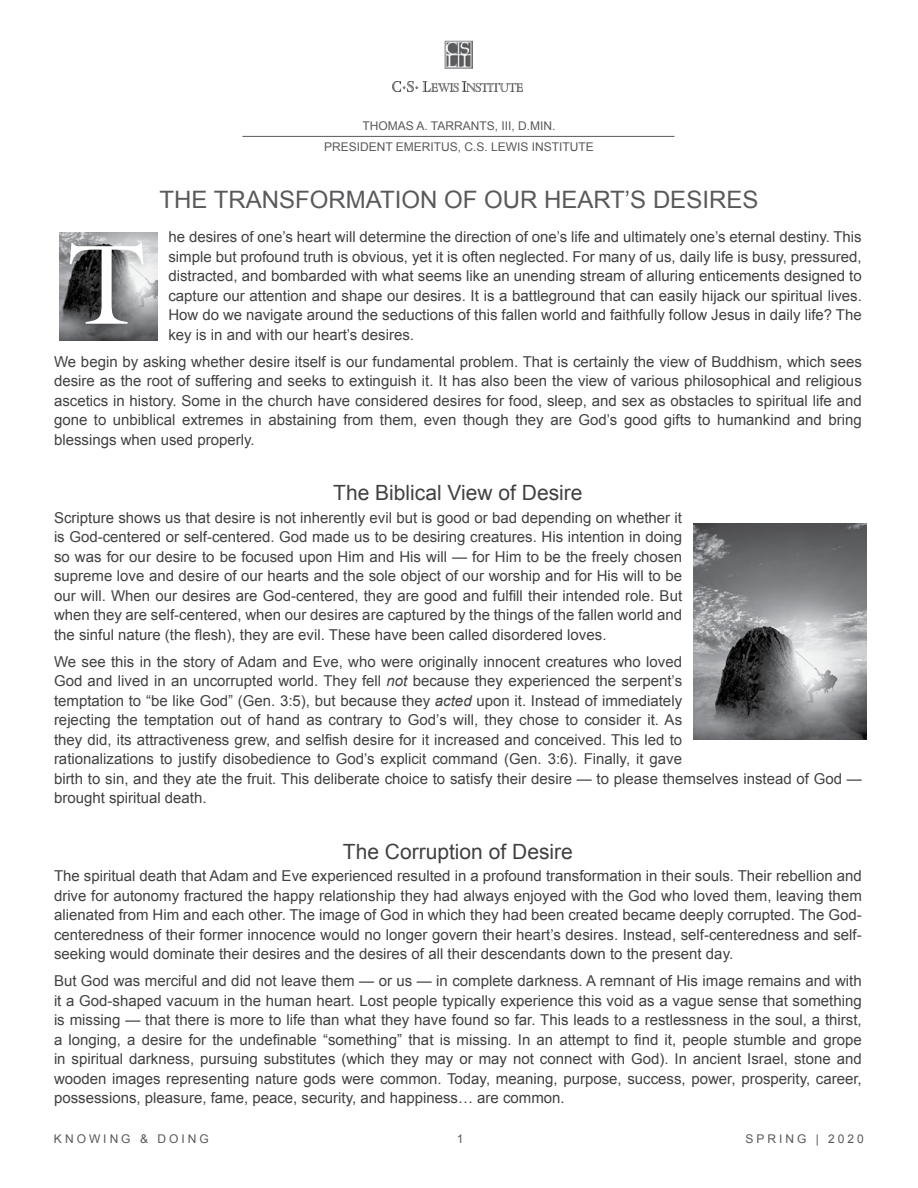
<style>
.page{position:relative;width:918px;height:1188px;background:#fff}
.page>*{position:absolute;margin:0;border:0;box-sizing:border-box;transform-origin:0 0}
.t1{font:114px "Galliard";color:#fff}
.t2{font:24px "Arial";color:#58595b}
.t3{font:21px "Arial";color:#414042}
.t4{font:15px/19.5px "Arial";color:#414042;text-align:justify}
.t5{font:12px/21.5px "Arial";color:#58595b;text-align:center}
.t6{font:12px "Arial";letter-spacing:.25em;color:#58595b}
.s1{font-style:italic}
</style>
<div class="page">
<img style="left:393px;top:82px;width:130px;height:10px">
<img style="left:445px;top:41px;width:27px;height:27px">
<img style="left:59px;top:233px;width:99px;height:107px">
<div style="left:60px;top:239px;width:90px;height:96px;background:#000;opacity:.25"></div>
<hr style="left:242px;top:136px;width:432px;height:1px;background:#58595b">
<img style="left:693px;top:524px;width:173px;height:216px">
<p class="t5" style="left:324px;top:115px;width:271px">THOMAS A. TARRANTS, III, D.MIN.<br>PRESIDENT EMERITUS, C.S. LEWIS INSTITUTE</p>
<h2 class="t2" style="left:160px;top:183px;width:600px">THE TRANSFORMATION OF OUR HEART’S DESIRES</h2>
<p class="t4" style="left:168px;top:227px;width:695px">he desires of one’s heart will determine the direction of one’s life and ultimately one’s eternal destiny. This simple but profound truth is obvious, yet it is often neglected. For many of us, daily life is busy, pressured, distracted, and bombarded with what seems like an unending stream of alluring enticements designed to capture our attention and shape our desires. It is a battleground that can easily hijack our spiritual lives.<br>How do we navigate around the seductions of this fallen world and faithfully follow Jesus in daily life? The key is in and with our heart’s desires.</p>
<p class="t4" style="left:54px;top:352px;width:809px">We begin by asking whether desire itself is our fundamental problem. That is certainly the view of Buddhism, which sees desire as the root of suffering and seeks to extinguish it. It has also been the view of various philosophical and religious ascetics in history. Some in the church have considered desires for food, sleep, and sex as obstacles to spiritual life and gone to unbiblical extremes in abstaining from them, even though they are God’s good gifts to humankind and bring blessings when used properly.</p>
<h3 class="t3" style="left:333px;top:479px;width:251px">The Biblical View of Desire</h3>
<p class="t4" style="left:54px;top:508px;width:630px">Scripture shows us that desire is not inherently evil but is good or bad depending on whether it is God-centered or self-centered. God made us to be desiring creatures. His intention in doing so was for our desire to be focused upon Him and His will — for Him to be the freely chosen supreme love and desire of our hearts and the sole object of our worship and for His will to be our will. When our desires are God-centered, they are good and fulfill their intended role. But when they are self-centered, when our desires are captured by the things of the fallen world and the sinful nature (the flesh), they are evil. These have been called disordered loves.</p>
<p class="t4" style="left:54px;top:652px;width:809px;text-align:left">We see this in the story of Adam and Eve, who were originally innocent creatures who loved<br>God and lived in an uncorrupted world. They fell <span class="s1">not</span> because they experienced the serpent’s<br>temptation to “be like God” (Gen. 3:5), but because they <span class="s1">acted</span> upon it. Instead of immediately<br>rejecting the temptation out of hand as contrary to God’s will, they chose to consider it. As<br>they did, its attractiveness grew, and selfish desire for it increased and conceived. This led to<br>rationalizations to justify disobedience to God’s explicit command (Gen. 3:6). Finally, it gave<br>birth to sin, and they ate the fruit. This deliberate choice to satisfy their desire — to please themselves instead of God — brought spiritual death.</p>
<h3 class="t3" style="left:343px;top:837px;width:231px">The Corruption of Desire</h3>
<p class="t4" style="left:54px;top:866px;width:809px">The spiritual death that Adam and Eve experienced resulted in a profound transformation in their souls. Their rebellion and drive for autonomy fractured the happy relationship they had always enjoyed with the God who loved them, leaving them alienated from Him and each other. The image of God in which they had been created became deeply corrupted. The God&shy;centeredness of their former innocence would no longer govern their heart’s desires. Instead, self-centeredness and self&shy;seeking would dominate their desires and the desires of all their descendants down to the present day.</p>
<p class="t4" style="left:54px;top:971px;width:809px">But God was merciful and did not leave them — or us — in complete darkness. A remnant of His image remains and with it a God-shaped vacuum in the human heart. Lost people typically experience this void as a vague sense that something is missing — that there is more to life than what they have found so far. This leads to a restlessness in the soul, a thirst, a longing, a desire for the undefinable “something” that is missing. In an attempt to find it, people stumble and grope in spiritual darkness, pursuing substitutes (which they may or may not connect with God). In ancient Israel, stone and wooden images representing nature gods were common. Today, meaning, purpose, success, power, prosperity, career, possessions, pleasure, fame, peace, security, and happiness… are common.</p>
<h1 class="t1" style="left:68px;top:214px;width:79px">T</h1>
<p class="t6" style="left:54px;top:1131px;width:156px">KNOWING &amp; DOING</p>
<p class="t5" style="left:457px;top:1128px;width:8px">1</p>
<p class="t6" style="left:746px;top:1131px;width:120px">SPRING | 2020</p>
</div>
